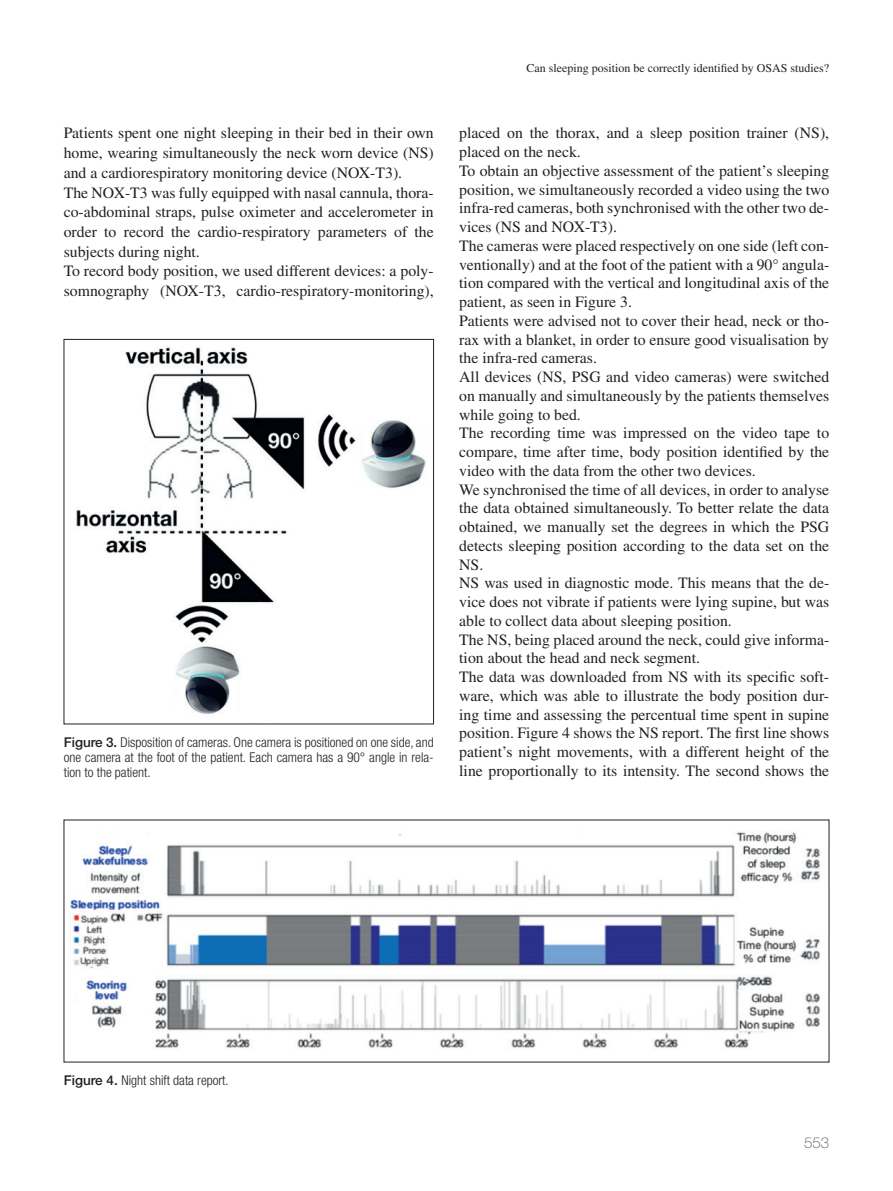
<style>
.page{position:relative;width:893px;height:1191px;background:#fff}
.page>*{position:absolute;margin:0;border:0;box-sizing:border-box;transform-origin:0 0}
.t1{font:15.75px/18.8px "Times LT Std";color:#231f20}
.t2{font:100 15px "Helvetica Neue LT Std";color:#4b4c4d}
.t3{font:300 condensed 13.5px/15px "Helvetica Neue LT Std";color:#231f20;text-align:justify}
.t4{font:12px "Times LT Std";color:#231f20}
.s1{font-weight:500;font-stretch:normal}
</style>
<div class="page">
<img style="left:76px;top:347px;width:350px;height:367px">
<div style="left:64px;top:339px;width:370px;height:385px;border:1px solid #231f20"></div>
<img style="left:70px;top:832px;width:751px;height:218px">
<p class="t4" style="left:526px;top:61px;width:304px">Can sleeping position be correctly identified by OSAS studies?</p>
<p class="t1" style="left:64px;top:123px;width:371px;line-height:19.6px">Patients spent one night sleeping in their bed in their own home, wearing simultaneously the neck worn device (NS) and a cardiorespiratory monitoring device (NOX-T3).<br>The NOX-T3 was fully equipped with nasal cannula, thora&shy;co-abdominal straps, pulse oximeter and accelerometer in order to record the cardio-respiratory parameters of the subjects during night.<br>To record body position, we used different devices: a poly&shy;somnography (NOX-T3, cardio-respiratory-monitoring),</p>
<p class="t1" style="left:459px;top:124px;width:371px">placed on the thorax, and a sleep position trainer (NS), placed on the neck.<br>To obtain an objective assessment of the patient’s sleeping position, we simultaneously recorded a video using the two infra-red cameras, both synchronised with the other two de&shy;vices (NS and NOX-T3).<br>The cameras were placed respectively on one side (left con&shy;ventionally) and at the foot of the patient with a 90° angula&shy;tion compared with the vertical and longitudinal axis of the patient, as seen in Figure 3.<br>Patients were advised not to cover their head, neck or tho&shy;rax with a blanket, in order to ensure good visualisation by the infra-red cameras.<br>All devices (NS, PSG and video cameras) were switched on manually and simultaneously by the patients themselves while going to bed.<br>The recording time was impressed on the video tape to compare, time after time, body position identified by the video with the data from the other two devices.<br>We synchronised the time of all devices, in order to analyse the data obtained simultaneously. To better relate the data obtained, we manually set the degrees in which the PSG detects sleeping position according to the data set on the NS.<br>NS was used in diagnostic mode. This means that the de&shy;vice does not vibrate if patients were lying supine, but was able to collect data about sleeping position.<br>The NS, being placed around the neck, could give informa&shy;tion about the head and neck segment.<br>The data was downloaded from NS with its specific soft&shy;ware, which was able to illustrate the body position dur&shy;ing time and assessing the percentual time spent in supine position. Figure 4 shows the NS report. The first line shows patient’s night movements, with a different height of the line proportionally to its intensity. The second shows the</p>
<p class="t3" style="left:64px;top:734px;width:371px"><span class="s1">Figure 3.</span> Disposition of cameras. One camera is positioned on one side, and one camera at the foot of the patient. Each camera has a 90° angle in rela&shy;tion to the patient.</p>
<p class="t3" style="left:64px;top:1072px;width:166px"><span class="s1">Figure 4.</span> Night shift data report.</p>
<p class="t2" style="left:804px;top:1134px;width:27px">553</p>
</div>
